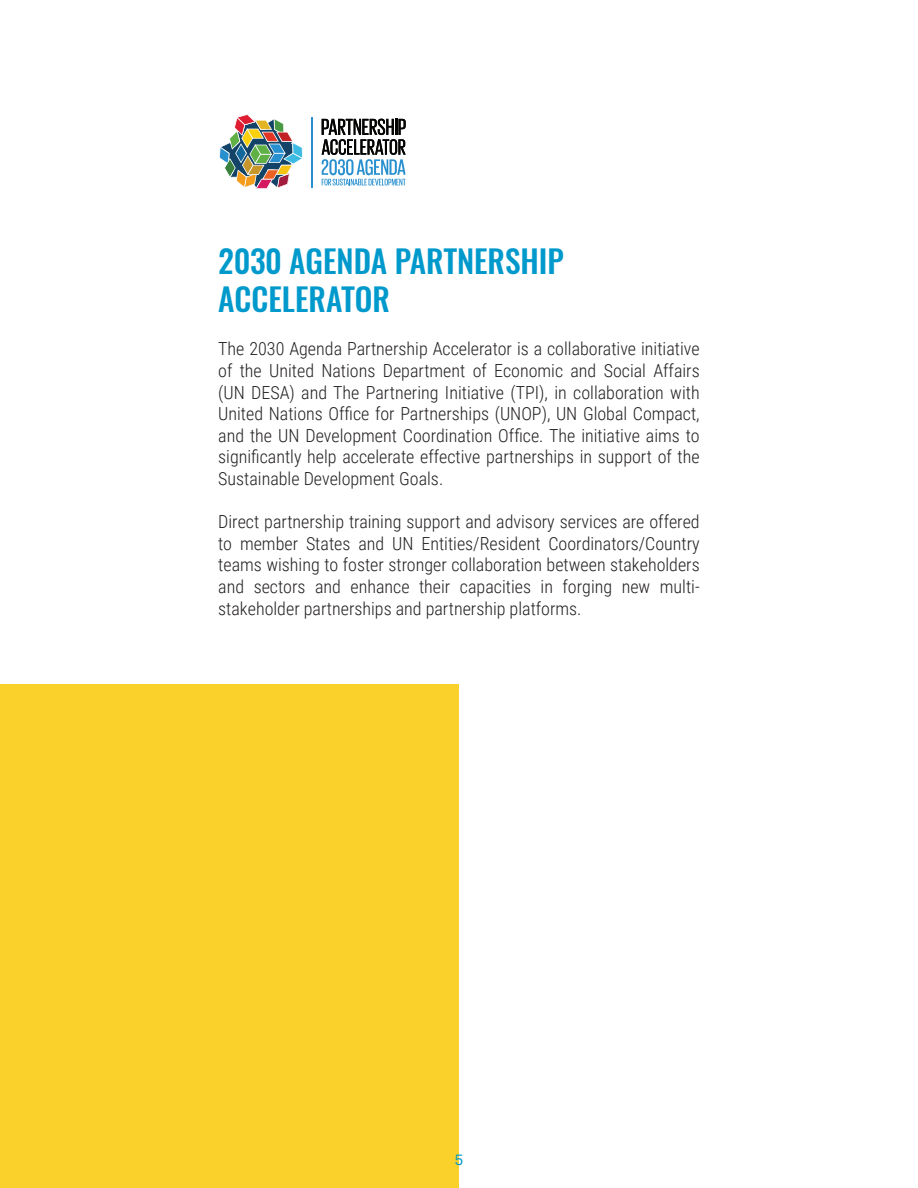
<style>
.page{position:relative;width:918px;height:1188px;background:#fff}
.page>*{position:absolute;margin:0;border:0;box-sizing:border-box;transform-origin:0 0}
.Title_Roboto{font:500 31.5px/37.8px "Oswald";color:#09c}
.Body_Main{font:300 18px/21.6px "Roboto Condensed";color:#231f20;text-align:justify}
.t1{font:15px "Akkurat LL";color:#09c}
</style>
<div class="page">
<div style="left:0;top:684px;width:459px;height:504px;background:#fad02b"></div>
<svg style="left:322px;top:119px;width:83px;height:66px"></svg>
<hr style="left:311px;top:117px;width:2px;height:71px;background:#2890cf">
<img style="left:219px;top:114px;width:84px;height:74px">
<p class="Title_Roboto" style="left:218px;top:243px;width:347px">2030 AGENDA PARTNERSHIP<br>ACCELERATOR</p>
<p class="Body_Main" style="left:218px;top:337px;width:483px">The 2030 Agenda Partnership Accelerator is a collaborative initiative of the United Nations Department of Economic and Social Affairs (UN DESA) and The Partnering Initiative (TPI), in collaboration with United Nations Office for Partnerships (UNOP), UN Global Compact, and the UN Development Coordination Office. The initiative aims to significantly help accelerate effective partnerships in support of the Sustainable Development Goals.</p>
<p class="Body_Main" style="left:218px;top:510px;width:483px">Direct partnership training support and advisory services are offered to member States and UN Entities/Resident Coordinators/Country teams wishing to foster stronger collaboration between stakeholders and sectors and enhance their capacities in forging new multi&shy;stakeholder partnerships and partnership platforms.</p>
<p class="t1" style="left:455px;top:1148px;width:10px">5</p>
</div>
